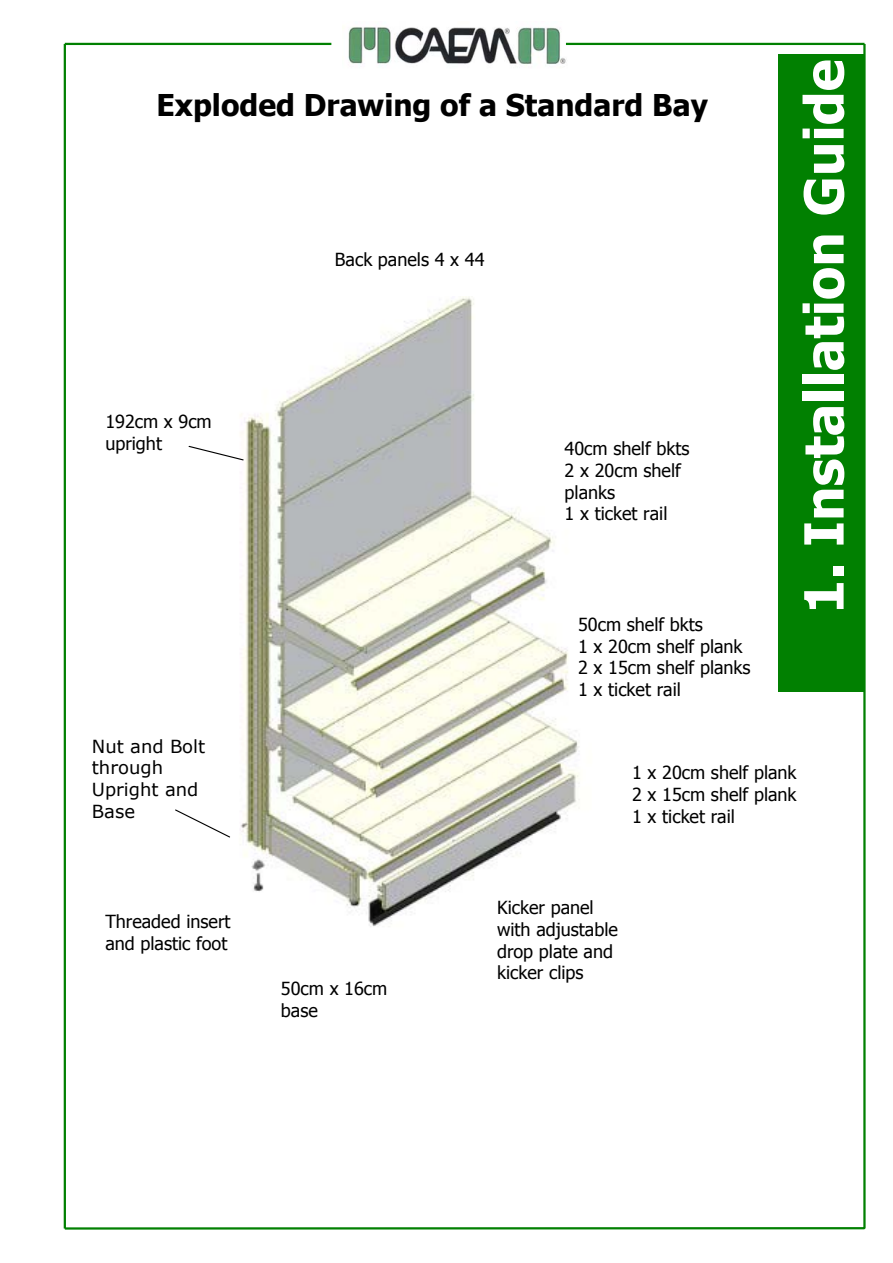
<style>
.page{position:relative;width:893px;height:1263px;background:#fff}
.page>*{position:absolute;margin:0;border:0;box-sizing:border-box;transform-origin:0 0}
.t1{font:700 54px "Tahoma";color:#fff}
.t2{font:700 30px "Tahoma";color:#000}
.t3{font:18px/21.8px "Tahoma";color:#000}
.t4{font:18px/21.8px "Verdana";color:#000}
</style>
<div class="page">
<div style="left:778px;top:54px;width:86px;height:638px;background:#018001"></div>
<img style="left:348px;top:27px;width:223px;height:38px">
<hr style="left:65px;top:43px;width:266px;height:2px;background:#018001">
<hr style="left:566px;top:43px;width:298px;height:2px;background:#018001">
<hr style="left:64px;top:44px;width:2px;height:1184px;background:#018001">
<hr style="left:863px;top:44px;width:2px;height:1184px;background:#018001">
<hr style="left:65px;top:1227px;width:799px;height:3px;background:#018001">
<img style="left:241px;top:297px;width:339px;height:630px">
<div style="left:94px;top:904px;width:152px;height:54px;background:#fff"></div>
<svg style="left:175px;top:445px;width:69px;height:394px"></svg>
<h2 class="t2" style="left:156px;top:86px;width:553px">Exploded Drawing of a Standard Bay</h2>
<p class="t3" style="left:105px;top:410px;width:108px">192cm x 9cm upright</p>
<p class="t3" style="left:335px;top:248px;width:151px">Back panels 4 x 44</p>
<p class="t3" style="left:564px;top:437px;width:126px">40cm shelf bkts<br>2 x 20cm shelf planks<br>1 x ticket rail</p>
<p class="t3" style="left:578px;top:613px;width:174px">50cm shelf bkts<br>1 x 20cm shelf plank<br>2 x 15cm shelf planks<br>1 x ticket rail</p>
<h1 class="t1" style="left:789px;top:614px;width:556px;rotate:-90deg">1. Installation Guide</h1>
<p class="t4" style="left:92px;top:735px;width:115px">Nut and Bolt through<br>Upright and<br>Base</p>
<p class="t3" style="left:105px;top:910px;width:127px">Threaded insert and plastic foot</p>
<p class="t3" style="left:281px;top:977px;width:108px">50cm x 16cm base</p>
<p class="t3" style="left:632px;top:761px;width:166px;text-align:justify">1 x 20cm shelf plank 2 x 15cm shelf plank 1 x ticket rail</p>
<p class="t3" style="left:497px;top:896px;width:122px">Kicker panel with adjustable drop plate and kicker clips</p>
</div>
